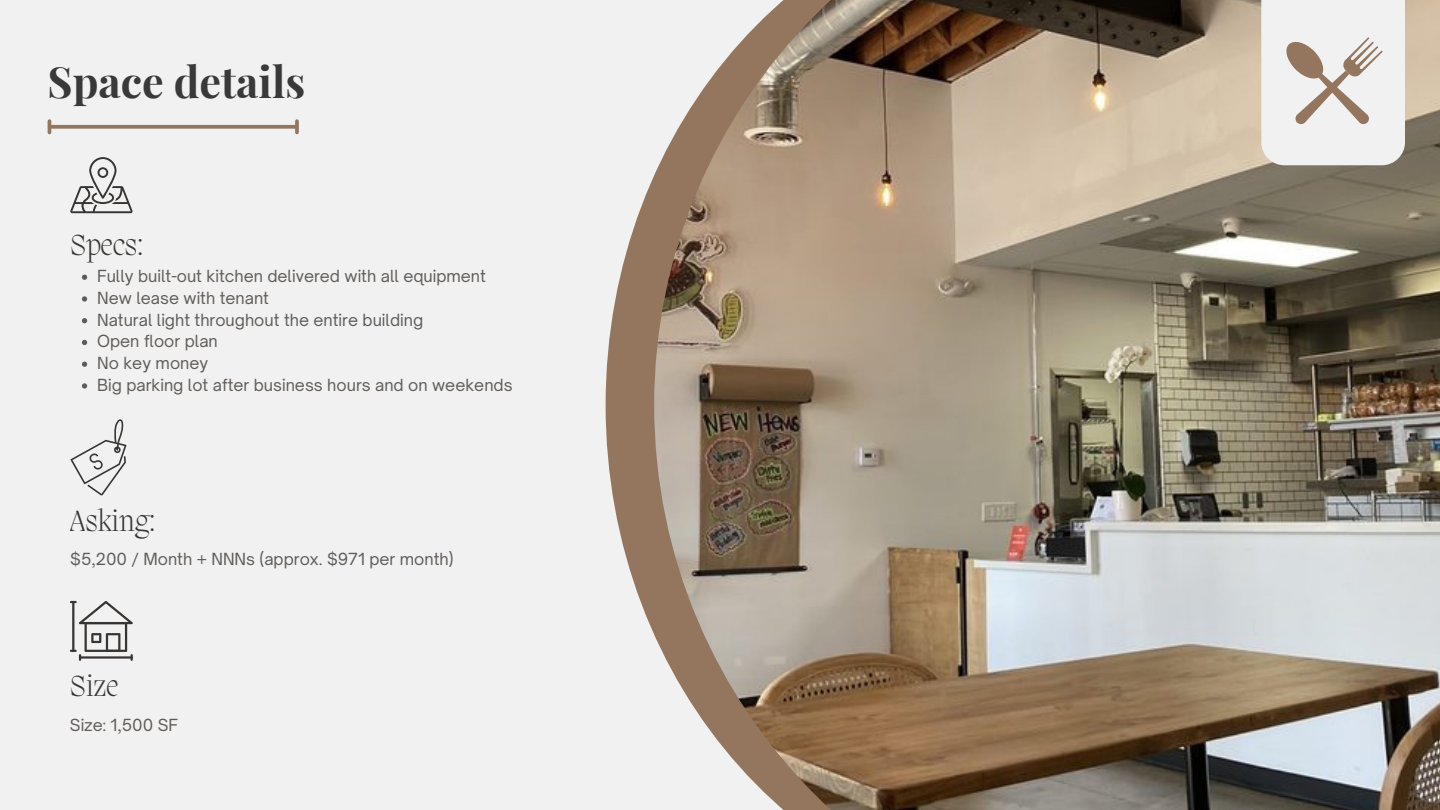
<style>
.page{position:relative;width:1440px;height:810px;background:#f1f1f1}
.page>*{position:absolute;margin:0;border:0;box-sizing:border-box;transform-origin:0 0}
.t1{font:700 43px "Playfair Display";color:#393939}
.t2{font:200 30px "Migra";color:#373533}
.t3{font:16px "Open Sauce One";color:#5e5b58}
</style>
<div class="page">
<svg style="left:606px;top:176px;width:48px;height:458px;fill:#94765f"></svg>
<img style="left:654px;top:0;width:786px;height:810px">
<svg style="left:1261px;top:0;width:144px;height:165px"></svg>
<svg style="left:70px;top:157px;width:63px;height:56px"></svg>
<svg style="left:82px;top:275px;width:5px;height:5px"></svg>
<svg style="left:82px;top:296px;width:5px;height:6px"></svg>
<svg style="left:82px;top:318px;width:5px;height:5px"></svg>
<svg style="left:82px;top:340px;width:5px;height:5px"></svg>
<svg style="left:82px;top:362px;width:5px;height:5px"></svg>
<svg style="left:82px;top:383px;width:5px;height:6px"></svg>
<svg style="left:70px;top:419px;width:57px;height:77px"></svg>
<svg style="left:70px;top:601px;width:63px;height:60px"></svg>
<svg style="left:51px;top:125px;width:244px;height:4px"></svg>
<svg style="left:48px;top:121px;width:3px;height:11px"></svg>
<svg style="left:295px;top:121px;width:4px;height:11px"></svg>
<p class="t1" style="left:48px;top:52px;width:259px">Space details</p>
<p class="t2" style="left:70px;top:231px;width:75px">Specs:</p>
<p class="t3" style="left:97px;top:266px;width:390px">Fully built-out kitchen delivered with all equipment</p>
<p class="t3" style="left:97px;top:288px;width:173px">New lease with tenant</p>
<p class="t3" style="left:97px;top:310px;width:328px">Natural light throughout the entire building</p>
<p class="t3" style="left:97px;top:331px;width:122px">Open floor plan</p>
<p class="t3" style="left:97px;top:353px;width:113px">No key money</p>
<p class="t3" style="left:97px;top:375px;width:417px">Big parking lot after business hours and on weekends</p>
<p class="t2" style="left:70px;top:506px;width:87px">Asking:</p>
<p class="t3" style="left:70px;top:549px;width:385px">$5,200 / Month + NNNs (approx. $971 per month)</p>
<p class="t2" style="left:70px;top:672px;width:50px">Size</p>
<p class="t3" style="left:70px;top:715px;width:110px">Size: 1,500 SF</p>
</div>
